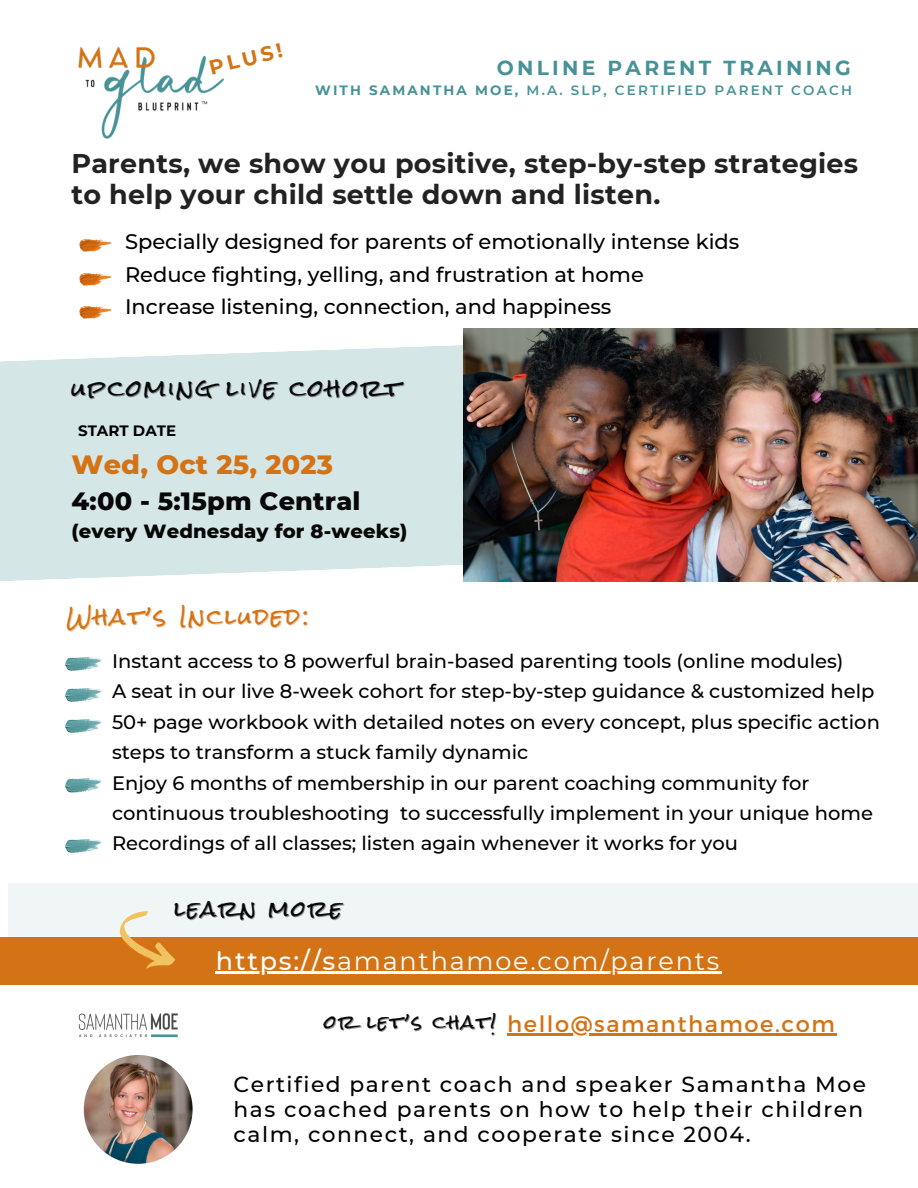
<style>
.page{position:relative;width:918px;height:1188px;background:#fff}
.page>*{position:absolute;margin:0;border:0;box-sizing:border-box;transform-origin:0 0}
.t1{font:700 27px/31.5px "Montserrat";letter-spacing:.01em;color:#222}
.t2{font:800 27px "Montserrat";letter-spacing:.01em;color:#d47315}
.t3{font:25.5px "Montserrat";letter-spacing:.07em;color:#fff}
.t4{font:800 25.5px "Montserrat";letter-spacing:.01em;color:#070707}
.t5{font:22.5px "Montserrat";letter-spacing:.07em;color:#d47315}
.t6{font:22.5px "Rock Salt";letter-spacing:.1em;color:#070707}
.t7{font:500 21.75px/24.8px "Montserrat";letter-spacing:.07em;color:#000}
.t8{font:21.45px "Rock Salt";letter-spacing:.095em;color:#d47315}
.t9{font:500 21px "Montserrat";color:#000}
.t10{font:21px "Rock Salt";letter-spacing:.1em;color:#070707}
.t11{font:700 20.25px "Montserrat";letter-spacing:.16em;color:#479297}
.t12{font:700 20.25px "Montserrat";color:#d47315}
.t13{font:500 19.5px/30.3px "Montserrat";color:#000}
.t14{font:800 19.5px "Montserrat";letter-spacing:.01em;color:#070707}
.t15{font:18px "Rock Salt";letter-spacing:.1em;color:#070707}
.t16{font:700 15px "Montserrat";color:#000}
.t17{font:600 13.5px "Montserrat";letter-spacing:.16em;color:#479297}
.s1{font-weight:700}
.s2{font-weight:500}
</style>
<div class="page">
<svg style="left:0;top:345px;width:463px;height:236px;background:#d7e7e8"></svg>
<img style="left:463px;top:328px;width:455px;height:254px">
<img style="left:84px;top:1055px;width:109px;height:109px;border-radius:50%">
<img style="left:78px;top:46px;width:146px;height:93px">
<img style="left:65px;top:656px;width:37px;height:15px">
<img style="left:78px;top:1013px;width:100px;height:25px">
<img style="left:65px;top:838px;width:37px;height:15px">
<img style="left:79px;top:239px;width:33px;height:13px">
<img style="left:79px;top:273px;width:33px;height:13px">
<img style="left:79px;top:306px;width:33px;height:13px">
<img style="left:65px;top:687px;width:37px;height:15px">
<img style="left:65px;top:718px;width:37px;height:15px">
<img style="left:64px;top:778px;width:38px;height:15px">
<hr style="left:507px;top:1033px;width:329px;height:2px;background:#d47315">
<div style="left:9px;top:884px;width:909px;height:53px;background:#f0f6f6"></div>
<div style="left:0;top:937px;width:918px;height:47px;background:#d47315"></div>
<svg style="left:119px;top:911px;width:56px;height:58px"></svg>
<hr style="left:216px;top:972px;width:121px;height:2px;background:#fff">
<hr style="left:337px;top:972px;width:384px;height:2px;background:#fff">
<p class="t12" style="left:206px;top:56px;width:76px;rotate:-14deg">PLUS!</p>
<p class="t11" style="left:497px;top:56px;width:355px">ONLINE PARENT TRAINING</p>
<p class="t17" style="left:315px;top:82px;width:538px"><span class="s1">WITH SAMANTHA MOE,</span> M.A. SLP, CERTIFIED PARENT COACH</p>
<p class="t1" style="left:71px;top:147px;width:788px">Parents, we show you positive, step-by-step strategies to help your child settle down and listen.</p>
<p class="t9" style="left:125px;top:229px;width:616px">Specially designed for parents of emotionally intense kids</p>
<p class="t9" style="left:125px;top:262px;width:520px">Reduce fighting, yelling, and frustration at home</p>
<p class="t9" style="left:125px;top:294px;width:488px">Increase listening, connection, and happiness</p>
<p class="t6" style="left:71px;top:377px;width:331px">upcoming live cohort</p>
<p class="t16" style="left:78px;top:421px;width:100px">START DATE</p>
<p class="t2" style="left:71px;top:448px;width:263px">Wed, Oct 25, 2023</p>
<p class="t4" style="left:71px;top:486px;width:291px">4:00 - 5:15pm Central</p>
<p class="t14" style="left:71px;top:520px;width:337px">(every Wednesday for 8-weeks)</p>
<p class="t8" style="left:67px;top:605px;width:244px">What’s Included:</p>
<p class="t13" style="left:112px;top:646px;width:733px">Instant access to 8 powerful brain-based parenting tools (online modules)</p>
<p class="t13" style="left:112px;top:676px;width:764px">A seat in our live 8-week cohort for step-by-step guidance &amp; customized help</p>
<p class="t13" style="left:112px;top:707px;width:769px">50+ page workbook with detailed notes on every concept, plus specific action steps to transform a stuck family dynamic</p>
<p class="t13" style="left:112px;top:767px;width:762px">Enjoy 6 months of membership in our parent coaching community for continuous troubleshooting to successfully implement in your unique home</p>
<p class="t13" style="left:112px;top:828px;width:628px">Recordings of all classes; listen again whenever it works for you</p>
<p class="t10" style="left:174px;top:898px;width:170px">learn more</p>
<p class="t3" style="left:216px;top:945px;width:505px"><span class="s2">https://s</span>amanthamoe.com/parents</p>
<p class="t15" style="left:324px;top:1013px;width:173px">or let’s chat!</p>
<p class="t5" style="left:507px;top:1009px;width:329px">hello@samanthamoe.com</p>
<p class="t7" style="left:234px;top:1072px;width:634px">Certified parent coach and speaker Samantha Moe has coached parents on how to help their children calm, connect, and cooperate since 2004.</p>
</div>
